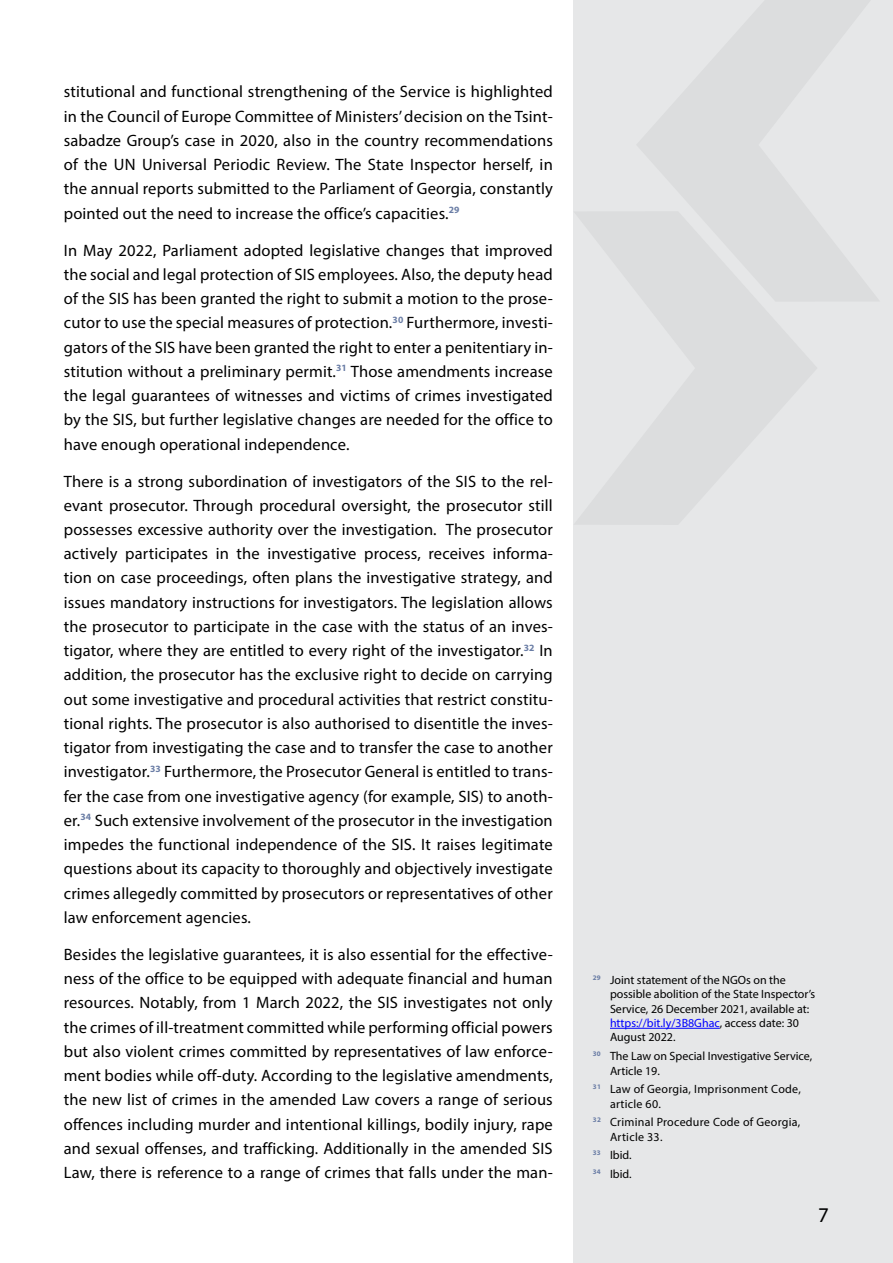
<style>
.page{position:relative;width:893px;height:1263px;background:#fff}
.page>*{position:absolute;margin:0;border:0;box-sizing:border-box;transform-origin:0 0}
.t1{font:21px "Myriad Pro";color:#000}
.t2{font:16.5px/24.3px "Myriad Pro";letter-spacing:.01em;color:#000;text-align:justify}
.t3{font:12px/14.4px "Myriad Pro";color:#000}
.t4{font:12px/14.4px "Myriad Pro";letter-spacing:.02em;color:#000}
.s1{color:#00f}
</style>
<div class="page">
<div style="left:573px;top:0;width:320px;height:1263px;background:#e6e7e8"></div>
<hr style="left:0;top:0;width:1px;height:1263px;background:#e6e7e8">
<hr style="left:610px;top:1028px;width:110px;height:1px;background:#00f">
<p class="t2" style="left:64px;top:79px;width:491px">stitutional and functional strengthening of the Service is highlighted in the Council of Europe Committee of Ministers’ decision on the Tsint&shy;sabadze Group’s case in 2020, also in the country recommendations of the UN Universal Periodic Review. The State Inspector herself, in the annual reports submitted to the Parliament of Georgia, constantly pointed out the need to increase the office’s capacities.<sup>29</sup></p>
<p class="t2" style="left:64px;top:238px;width:491px">In May 2022, Parliament adopted legislative changes that improved the social and legal protection of SIS employees. Also, the deputy head of the SIS has been granted the right to submit a motion to the prose&shy;cutor to use the special measures of protection.<sup>30</sup> Furthermore, investi&shy;gators of the SIS have been granted the right to enter a penitentiary in&shy;stitution without a preliminary permit.<sup>31</sup> Those amendments increase the legal guarantees of witnesses and victims of crimes investigated by the SIS, but further legislative changes are needed for the office to have enough operational independence.</p>
<p class="t2" style="left:64px;top:469px;width:491px">There is a strong subordination of investigators of the SIS to the rel&shy;evant prosecutor. Through procedural oversight, the prosecutor still possesses excessive authority over the investigation. The prosecutor actively participates in the investigative process, receives informa&shy;tion on case proceedings, often plans the investigative strategy, and issues mandatory instructions for investigators. The legislation allows the prosecutor to participate in the case with the status of an inves&shy;tigator, where they are entitled to every right of the investigator.<sup>32</sup> In addition, the prosecutor has the exclusive right to decide on carrying out some investigative and procedural activities that restrict constitu&shy;tional rights. The prosecutor is also authorised to disentitle the inves&shy;tigator from investigating the case and to transfer the case to another investigator.<sup>33</sup> Furthermore, the Prosecutor General is entitled to trans&shy;fer the case from one investigative agency (for example, SIS) to anoth&shy;er.<sup>34</sup> Such extensive involvement of the prosecutor in the investigation impedes the functional independence of the SIS. It raises legitimate questions about its capacity to thoroughly and objectively investigate crimes allegedly committed by prosecutors or representatives of other law enforcement agencies.</p>
<p class="t2" style="left:64px;top:942px;width:491px">Besides the legislative guarantees, it is also essential for the effective&shy;ness of the office to be equipped with adequate financial and human resources. Notably, from 1 March 2022, the SIS investigates not only the crimes of ill-treatment committed while performing official powers but also violent crimes committed by representatives of law enforce&shy;ment bodies while off-duty. According to the legislative amendments, the new list of crimes in the amended Law covers a range of serious offences including murder and intentional killings, bodily injury, rape and sexual offenses, and trafficking. Additionally in the amended SIS Law, there is reference to a range of crimes that falls under the man-</p>
<p class="t3" style="left:610px;top:972px;width:207px;text-indent:-17px"><sup>29</sup> Joint statement of the NGOs on the possible abolition of the State Inspector’s Service, 26 December 2021, available at: <span class="s1">https://bit.ly/3B8Ghac</span>, access date: 30<br>August 2022.</p>
<p class="t3" style="left:610px;top:1049px;width:204px;text-indent:-17px"><sup>30</sup> The Law on Special Investigative Service,<br>Article 19.</p>
<p class="t4" style="left:610px;top:1082px;width:192px;text-indent:-17px"><sup>31</sup> Law of Georgia, Imprisonment Code, article 60.</p>
<p class="t4" style="left:610px;top:1115px;width:192px;text-indent:-17px"><sup>32</sup> Criminal Procedure Code of Georgia,<br>Article 33.</p>
<p class="t3" style="left:593px;top:1146px;width:40px;line-height:18.6px"><sup>33</sup> Ibid.<br><sup>34</sup> Ibid.</p>
<p class="t1" style="left:818px;top:1202px;width:12px">7</p>
</div>
